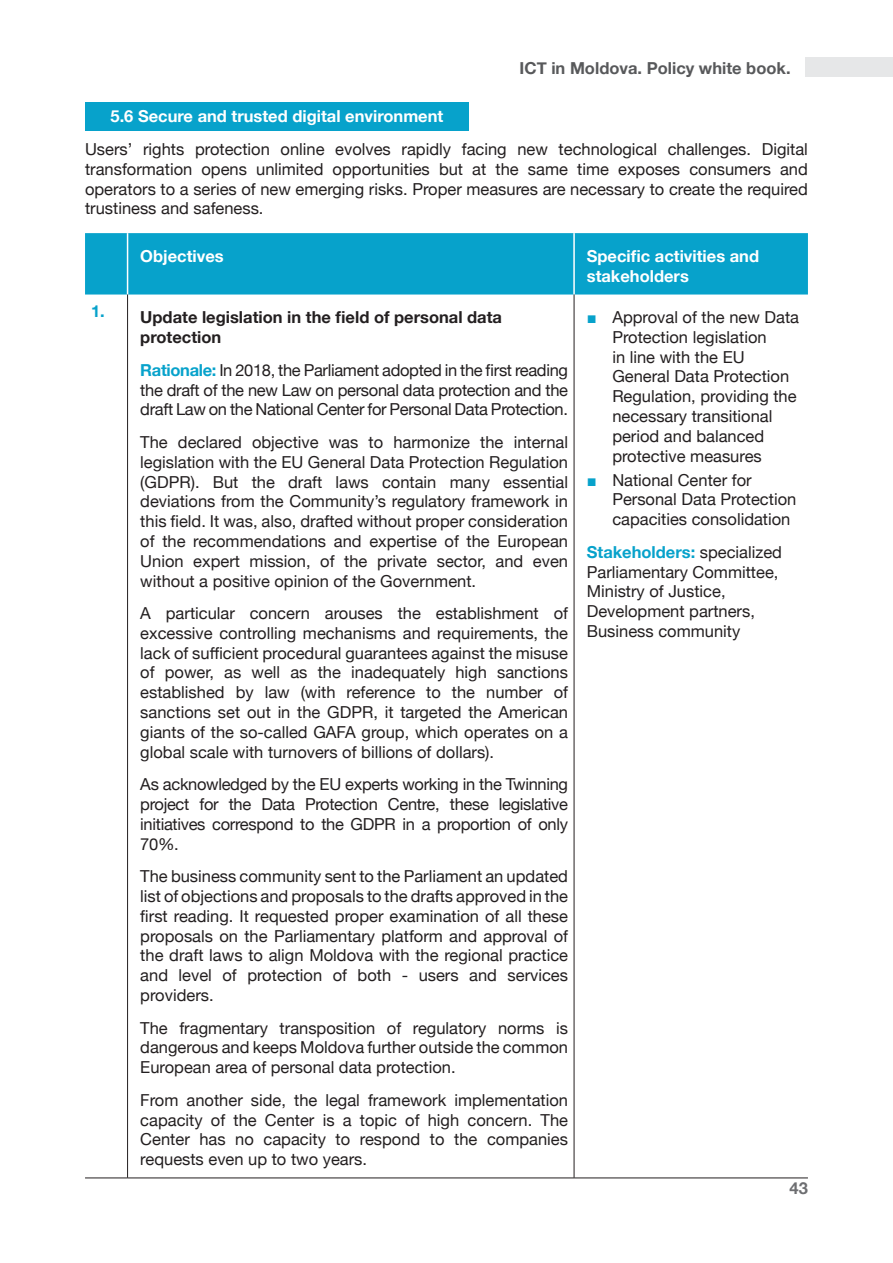
<style>
.page{position:relative;width:893px;height:1263px;background:#fff}
.page>*{position:absolute;margin:0;border:0;box-sizing:border-box;transform-origin:0 0}
.t1{font:16.5px/19.8px "Helvetica Neue";color:#231f20;text-align:justify}
.t2{font:700 16.5px/19.8px "Helvetica Neue";color:#fff}
.t3{font:700 16.5px/19.8px "Helvetica Neue";color:#231f20}
.t4{font:700 16.5px "Helvetica Neue";color:#58595b}
.t5{font:700 16.5px "Helvetica Neue";color:#6d6e71}
.s1{font-weight:700;color:#07a2cb}
.s2{font-family:"Arial";color:#07a2cb}
</style>
<div class="page">
<div style="left:805px;top:57px;width:88px;height:20px;background:#e6e7e8"></div>
<div style="left:85px;top:102px;width:384px;height:28px;background:#07a2cb"></div>
<div style="left:85px;top:233px;width:723px;height:61px;background:#07a2cb"></div>
<hr style="left:127px;top:233px;width:1px;height:61px;background:#fff">
<hr style="left:573px;top:233px;width:2px;height:61px;background:#fff">
<hr style="left:127px;top:294px;width:1px;height:884px;background:#231f20">
<hr style="left:574px;top:294px;width:1px;height:884px;background:#231f20">
<hr style="left:85px;top:1178px;width:43px;height:1px;background:#231f20">
<hr style="left:128px;top:1178px;width:446px;height:1px;background:#231f20">
<hr style="left:574px;top:1178px;width:234px;height:1px;background:#231f20">
<p class="t4" style="left:520px;top:55px;width:272px">ICT in Moldova. Policy white book.</p>
<p class="t2" style="left:111px;top:107px;width:334px">5.6 Secure and trusted digital environment</p>
<p class="t1" style="left:85px;top:140px;width:724px">Users’ rights protection online evolves rapidly facing new technological challenges. Digital transformation opens unlimited opportunities but at the same time exposes consumers and operators to a series of new emerging risks. Proper measures are necessary to create the required trustiness and safeness.</p>
<p class="t2" style="left:140px;top:247px;width:85px">Objectives</p>
<p class="t2" style="left:587px;top:247px;width:174px">Specific activities and stakeholders</p>
<p class="t3" style="left:140px;top:308px;width:363px;text-indent:-49px"><sup>1.</sup> Update legislation in the field of personal data protection</p>
<p class="t1" style="left:140px;top:361px;width:429px"><span class="s1">Rationale:</span> In 2018, the Parliament adopted in the first reading the draft of the new Law on personal data protection and the draft Law on the National Center for Personal Data Protection.</p>
<p class="t1" style="left:140px;top:433px;width:429px">The declared objective was to harmonize the internal legislation with the EU General Data Protection Regulation (GDPR). But the draft laws contain many essential deviations from the Community’s regulatory framework in this field. It was, also, drafted without proper consideration of the recommendations and expertise of the European Union expert mission, of the private sector, and even without a positive opinion of the Government.</p>
<p class="t1" style="left:140px;top:604px;width:429px">A particular concern arouses the establishment of excessive controlling mechanisms and requirements, the lack of sufficient procedural guarantees against the misuse of power, as well as the inadequately high sanctions established by law (with reference to the number of sanctions set out in the GDPR, it targeted the American giants of the so-called GAFA group, which operates on a global scale with turnovers of billions of dollars).</p>
<p class="t1" style="left:140px;top:775px;width:429px">As acknowledged by the EU experts working in the Twinning project for the Data Protection Centre, these legislative initiatives correspond to the GDPR in a proportion of only 70%.</p>
<p class="t1" style="left:140px;top:867px;width:429px">The business community sent to the Parliament an updated list of objections and proposals to the drafts approved in the first reading. It requested proper examination of all these proposals on the Parliamentary platform and approval of the draft laws to align Moldova with the regional practice and level of protection of both - users and services providers.</p>
<p class="t1" style="left:140px;top:1019px;width:429px">The fragmentary transposition of regulatory norms is dangerous and keeps Moldova further outside the common European area of personal data protection.</p>
<p class="t1" style="left:140px;top:1091px;width:429px">From another side, the legal framework implementation capacity of the Center is a topic of high concern. The Center has no capacity to respond to the companies requests even up to two years.</p>
<p class="t1" style="left:612px;top:308px;width:188px;text-align:left;text-indent:-26px"><span class="s2">■</span> Approval of the new Data<br>Protection legislation<br>in line with the EU<br>General Data Protection<br>Regulation, providing the necessary transitional period and balanced protective measures</p>
<p class="t1" style="left:612px;top:471px;width:185px;text-align:left;text-indent:-26px"><span class="s2">■</span> National Center for<br>Personal Data Protection capacities consolidation</p>
<p class="t1" style="left:587px;top:543px;width:197px;text-align:left"><span class="s1">Stakeholders:</span> specialized<br>Parliamentary Committee,<br>Ministry of Justice,<br>Development partners,<br>Business community</p>
<p class="t5" style="left:790px;top:1175px;width:20px">43</p>
</div>
